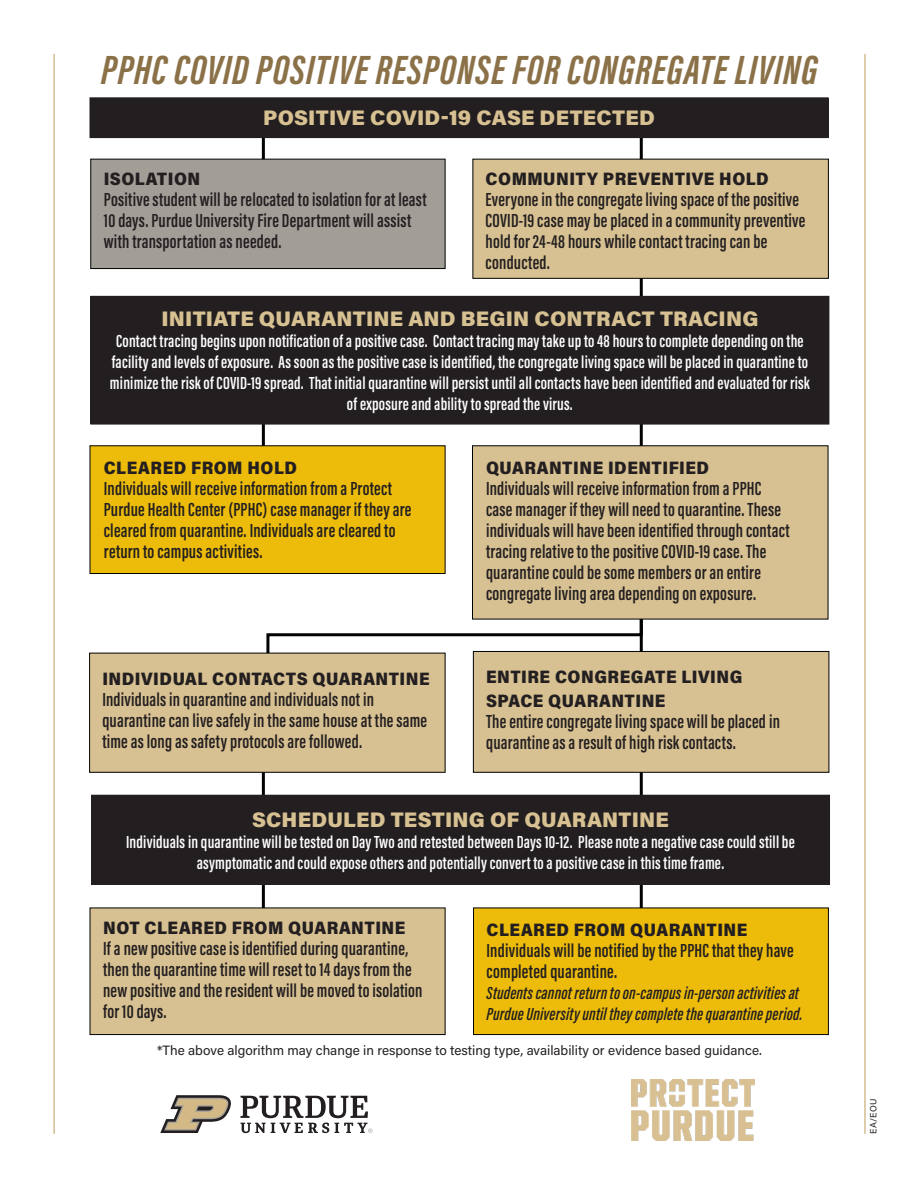
<style>
.page{position:relative;width:918px;height:1188px;background:#fff}
.page>*{position:absolute;margin:0;border:0;box-sizing:border-box;transform-origin:0 0}
.t1{font:italic 700 42px "Acumin Pro Extra Cond";letter-spacing:.025em;color:#8b7148}
.t2{font:900 21px "Acumin Pro";letter-spacing:.01em;color:#d7c091}
.t3{font:600 19.5px/21px "Acumin Pro Extra Cond";letter-spacing:.01em;color:#231f20}
.t4{font:600 18px/21px "Acumin Pro Extra Cond";letter-spacing:.01em;color:#fff;text-align:center}
.t5{font:900 18px/24px "Acumin Pro Semi Cond";letter-spacing:.025em;color:#231f20}
.t6{font:italic 600 18px/21px "Acumin Pro Extra Cond";letter-spacing:.01em;color:#231f20}
.t7{font:13.5px "Acumin Pro";color:#231f20}
.t8{font:9px "Acumin Pro";color:#231f20}
</style>
<div class="page">
<hr style="left:54px;top:54px;width:1px;height:1080px;background:#c3a068">
<hr style="left:864px;top:54px;width:2px;height:1080px;background:#c3a068">
<svg style="left:265px;top:619px;width:379px;height:49px"></svg>
<hr style="left:640px;top:138px;width:3px;height:75px;background:#010203">
<hr style="left:262px;top:126px;width:3px;height:75px;background:#010203">
<hr style="left:640px;top:259px;width:3px;height:75px;background:#010203">
<hr style="left:640px;top:398px;width:3px;height:75px;background:#010203">
<hr style="left:262px;top:417px;width:3px;height:76px;background:#010203">
<hr style="left:640px;top:742px;width:3px;height:75px;background:#010203">
<hr style="left:262px;top:734px;width:3px;height:75px;background:#010203">
<hr style="left:640px;top:874px;width:3px;height:75px;background:#010203">
<hr style="left:262px;top:866px;width:3px;height:75px;background:#010203">
<div style="left:90px;top:98px;width:738px;height:40px;background:#231f20"></div>
<div style="left:90px;top:97px;width:738px;height:41px;border:1px solid #231f20"></div>
<div style="left:90px;top:159px;width:356px;height:110px;background:#a19d97;border:1px solid #010203"></div>
<div style="left:472px;top:159px;width:357px;height:120px;background:#d7c091;border:1px solid #010203"></div>
<div style="left:472px;top:445px;width:356px;height:174px;background:#d7c091"></div>
<div style="left:90px;top:445px;width:356px;height:129px;background:#edbc0a;border:1px solid #010203"></div>
<div style="left:90px;top:908px;width:356px;height:127px;background:#d7c091;border:1px solid #010203"></div>
<div style="left:473px;top:908px;width:356px;height:127px;background:#edbc0a;border:1px solid #010203"></div>
<div style="left:91px;top:296px;width:738px;height:128px;background:#231f20"></div>
<div style="left:89px;top:653px;width:357px;height:120px;background:#d7c091;border:1px solid #010203"></div>
<div style="left:473px;top:651px;width:356px;height:122px;background:#d7c091;border:1px solid #010203"></div>
<div style="left:92px;top:795px;width:738px;height:89px;background:#231f20"></div>
<div style="left:91px;top:795px;width:739px;height:90px;border:1px solid #231f20"></div>
<svg style="left:160px;top:1095px;width:71px;height:38px"></svg>
<svg style="left:240px;top:1096px;width:133px;height:37px"></svg>
<img style="left:632px;top:1079px;width:123px;height:61px">
<h1 class="t1" style="left:101px;top:44px;width:718px">PPHC COVID POSITIVE RESPONSE FOR CONGREGATE LIVING</h1>
<h2 class="t2" style="left:263px;top:103px;width:393px">POSITIVE COVID-19 CASE DETECTED</h2>
<h3 class="t5" style="left:104px;top:166px;width:98px">ISOLATION</h3>
<p class="t3" style="left:104px;top:188px;width:324px">Positive student will be relocated to isolation for at least<br>10 days. Purdue University Fire Department will assist with transportation as needed.</p>
<h3 class="t5" style="left:486px;top:166px;width:285px">COMMUNITY PREVENTIVE HOLD</h3>
<p class="t3" style="left:486px;top:188px;width:321px">Everyone in the congregate living space of the positive COVID-19 case may be placed in a community preventive hold for 24-48 hours while contact tracing can be conducted.</p>
<h2 class="t2" style="left:161px;top:304px;width:599px">INITIATE QUARANTINE AND BEGIN CONTRACT TRACING</h2>
<p class="t4" style="left:110px;top:330px;width:701px">Contact tracing begins upon notification of a positive case. Contact tracing may take up to 48 hours to complete depending on the facility and levels of exposure. As soon as the positive case is identified, the congregate living space will be placed in quarantine to minimize the risk of COVID-19 spread. That initial quarantine will persist until all contacts have been identified and evaluated for risk of exposure and ability to spread the virus.</p>
<h3 class="t5" style="left:104px;top:455px;width:195px">CLEARED FROM HOLD</h3>
<p class="t3" style="left:104px;top:478px;width:309px">Individuals will receive information from a Protect Purdue Health Center (PPHC) case manager if they are cleared from quarantine. Individuals are cleared to return to campus activities.</p>
<h4 class="t5" style="left:102px;top:666px;width:329px">INDIVIDUAL CONTACTS QUARANTINE</h4>
<p class="t3" style="left:102px;top:688px;width:326px">Individuals in quarantine and individuals not in quarantine can live safely in the same house at the same time as long as safety protocols are followed.</p>
<h3 class="t5" style="left:486px;top:455px;width:225px">QUARANTINE IDENTIFIED</h3>
<p class="t3" style="left:486px;top:478px;width:305px">Individuals will receive information from a PPHC case manager if they will need to quarantine. These individuals will have been identified through contact tracing relative to the positive COVID-19 case. The quarantine could be some members or an entire congregate living area depending on exposure.</p>
<h4 class="t5" style="left:486px;top:664px;width:258px">ENTIRE CONGREGATE LIVING<br>SPACE QUARANTINE</h4>
<p class="t3" style="left:486px;top:711px;width:295px">The entire congregate living space will be placed in quarantine as a result of high risk contacts.</p>
<h2 class="t2" style="left:252px;top:804px;width:418px">SCHEDULED TESTING OF QUARANTINE</h2>
<p class="t4" style="left:126px;top:831px;width:670px">Individuals in quarantine will be tested on Day Two and retested between Days 10-12. Please note a negative case could still be asymptomatic and could expose others and potentially convert to a positive case in this time frame.</p>
<h3 class="t5" style="left:103px;top:915px;width:304px">NOT CLEARED FROM QUARANTINE</h3>
<p class="t3" style="left:103px;top:938px;width:321px">If a new positive case is identified during quarantine, then the quarantine time will reset to 14 days from the new positive and the resident will be moved to isolation for 10 days.</p>
<h3 class="t5" style="left:487px;top:916px;width:262px">CLEARED FROM QUARANTINE</h3>
<p class="t3" style="left:487px;top:939px;width:309px">Individuals will be notified by the PPHC that they have completed quarantine.</p>
<p class="t6" style="left:487px;top:982px;width:317px">Students cannot return to on-campus in-person activities at<br>Purdue University until they complete the quarantine period.</p>
<p class="t7" style="left:157px;top:1041px;width:606px">*The above algorithm may change in response to testing type, availability or evidence based guidance.</p>
<p class="t8" style="left:867px;top:1134px;width:37px;rotate:-90deg">EA/EOU</p>
</div>
